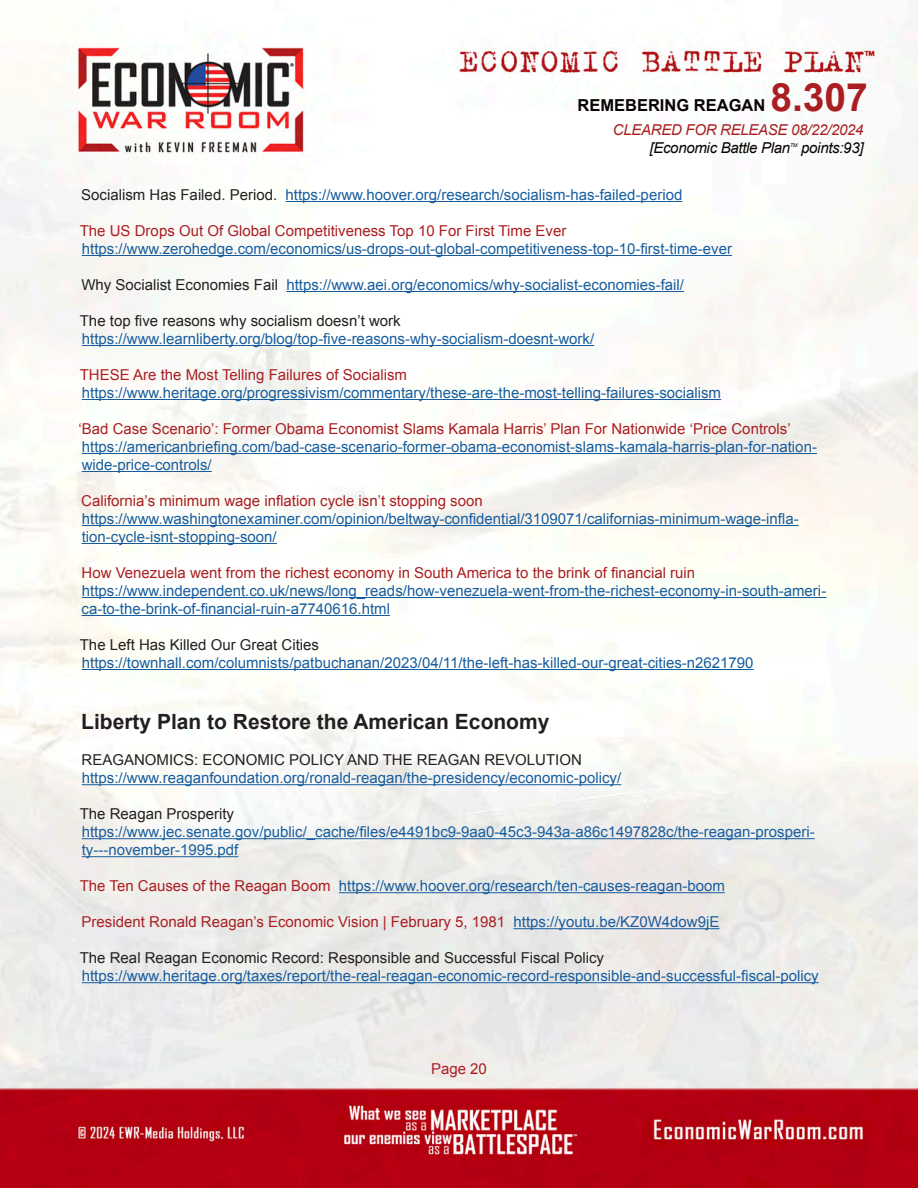
<style>
.page{position:relative;width:918px;height:1188px;background:#fff}
.page>*{position:absolute;margin:0;border:0;box-sizing:border-box;transform-origin:0 0}
.t1{font:700 39px "Arial";color:#aa1e21}
.t2{font:700 21px "Arial";color:#231f20}
.t3{font:700 16.5px "Arial";color:#080302}
.t4{font:15px/18px "Arial";color:#175d9e}
.t5{font:15px "Arial";color:#aa1e21}
.t6{font:15px "Arial";color:#231f20}
.t7{font:italic 15px "Arial";letter-spacing:-.02em;color:#080302}
.t8{font:italic 15px "Arial";letter-spacing:-.02em;color:#aa1e21}
.t9{font:italic 5.25px "Arial";color:#080302}
.s1{color:#231f20}
.s2{color:#aa1e21}
.s3{color:#175d9e}
</style>
<div class="page">
<img style="left:0;top:5px;width:918px;height:1183px">
<hr style="left:286px;top:201px;width:396px;height:1px;background:#175d9e">
<hr style="left:82px;top:255px;width:650px;height:1px;background:#175d9e">
<hr style="left:286px;top:291px;width:398px;height:1px;background:#175d9e">
<hr style="left:82px;top:345px;width:512px;height:1px;background:#175d9e">
<hr style="left:82px;top:399px;width:639px;height:1px;background:#175d9e">
<hr style="left:82px;top:453px;width:735px;height:1px;background:#175d9e">
<hr style="left:82px;top:471px;width:130px;height:1px;background:#175d9e">
<hr style="left:82px;top:525px;width:717px;height:1px;background:#175d9e">
<hr style="left:82px;top:543px;width:195px;height:1px;background:#175d9e">
<hr style="left:82px;top:597px;width:744px;height:1px;background:#175d9e">
<hr style="left:82px;top:615px;width:308px;height:1px;background:#175d9e">
<hr style="left:82px;top:669px;width:672px;height:1px;background:#175d9e">
<hr style="left:82px;top:784px;width:539px;height:1px;background:#175d9e">
<hr style="left:82px;top:838px;width:733px;height:1px;background:#175d9e">
<hr style="left:82px;top:856px;width:156px;height:1px;background:#175d9e">
<hr style="left:339px;top:892px;width:386px;height:1px;background:#175d9e">
<hr style="left:514px;top:928px;width:206px;height:1px;background:#175d9e">
<hr style="left:82px;top:982px;width:737px;height:1px;background:#175d9e">
<h1 class="t1" style="left:770px;top:72px;width:99px">8.307</h1>
<p class="t8" style="left:613px;top:120px;width:252px">CLEARED FOR RELEASE 08/22/2024</p>
<p class="t7" style="left:650px;top:138px;width:142px">[Economic Battle Plan</p>
<p class="t9" style="left:790px;top:141px;width:9px">TM</p>
<p class="t7" style="left:801px;top:138px;width:64px">points:93]</p>
<p class="t3" style="left:577px;top:94px;width:189px">REMEBERING REAGAN</p>
<p class="t4" style="left:81px;top:186px;width:603px"><span class="s1">Socialism Has Failed. Period.</span> https://www.hoover.org/research/socialism-has-failed-period</p>
<p class="t5" style="left:80px;top:221px;width:488px">The US Drops Out Of Global Competitiveness Top 10 For First Time Ever</p>
<p class="t4" style="left:82px;top:240px;width:652px">https://www.zerohedge.com/economics/us-drops-out-global-competitiveness-top-10-first-time-ever</p>
<p class="t4" style="left:81px;top:276px;width:604px"><span class="s1">Why Socialist Economies Fail</span> https://www.aei.org/economics/why-socialist-economies-fail/</p>
<p class="t6" style="left:80px;top:311px;width:322px">The top five reasons why socialism doesn’t work</p>
<p class="t4" style="left:82px;top:330px;width:514px">https://www.learnliberty.org/blog/top-five-reasons-why-socialism-doesnt-work/</p>
<p class="t5" style="left:80px;top:365px;width:329px">THESE Are the Most Telling Failures of Socialism</p>
<p class="t4" style="left:82px;top:384px;width:641px">https://www.heritage.org/progressivism/commentary/these-are-the-most-telling-failures-socialism</p>
<p class="t5" style="left:79px;top:419px;width:714px">‘Bad Case Scenario’: Former Obama Economist Slams Kamala Harris’ Plan For Nationwide ‘Price Controls’</p>
<p class="t4" style="left:82px;top:438px;width:737px">https://americanbriefing.com/bad-case-scenario-former-obama-economist-slams-kamala-harris-plan-for-nation&shy;wide-price-controls/</p>
<p class="t5" style="left:81px;top:491px;width:403px">California’s minimum wage inflation cycle isn’t stopping soon</p>
<p class="t4" style="left:82px;top:510px;width:719px">https://www.washingtonexaminer.com/opinion/beltway-confidential/3109071/californias-minimum-wage-infla&shy;tion-cycle-isnt-stopping-soon/</p>
<p class="t5" style="left:82px;top:563px;width:615px">How Venezuela went from the richest economy in South America to the brink of financial ruin</p>
<p class="t4" style="left:82px;top:582px;width:746px">https://www.independent.co.uk/news/long_reads/how-venezuela-went-from-the-richest-economy-in-south-ameri&shy;ca-to-the-brink-of-financial-ruin-a7740616.html</p>
<p class="t6" style="left:80px;top:635px;width:241px">The Left Has Killed Our Great Cities</p>
<p class="t4" style="left:82px;top:654px;width:673px">https://townhall.com/columnists/patbuchanan/2023/04/11/the-left-has-killed-our-great-cities-n2621790</p>
<p class="t2" style="left:81px;top:708px;width:470px">Liberty Plan to Restore the American Economy</p>
<p class="t6" style="left:82px;top:750px;width:502px">REAGANOMICS: ECONOMIC POLICY AND THE REAGAN REVOLUTION</p>
<p class="t4" style="left:82px;top:769px;width:541px">https://www.reaganfoundation.org/ronald-reagan/the-presidency/economic-policy/</p>
<p class="t6" style="left:80px;top:804px;width:156px">The Reagan Prosperity</p>
<p class="t4" style="left:82px;top:823px;width:735px">https://www.jec.senate.gov/public/_cache/files/e4491bc9-9aa0-45c3-943a-a86c1497828c/the-reagan-prosperi&shy;ty---november-1995.pdf</p>
<p class="t4" style="left:80px;top:877px;width:647px"><span class="s2">The Ten Causes of the Reagan Boom</span> https://www.hoover.org/research/ten-causes-reagan-boom</p>
<p class="t5" style="left:82px;top:912px;width:639px">President Ronald Reagan’s Economic Vision | February 5, 1981 <span class="s3">https://youtu.be/KZ0W4dow9jE</span></p>
<p class="t6" style="left:80px;top:948px;width:526px">The Real Reagan Economic Record: Responsible and Successful Fiscal Policy</p>
<p class="t4" style="left:82px;top:967px;width:738px">https://www.heritage.org/taxes/report/the-real-reagan-economic-record-responsible-and-successful-fiscal-policy</p>
<p class="t5" style="left:431px;top:1059px;width:57px">Page 20</p>
</div>
